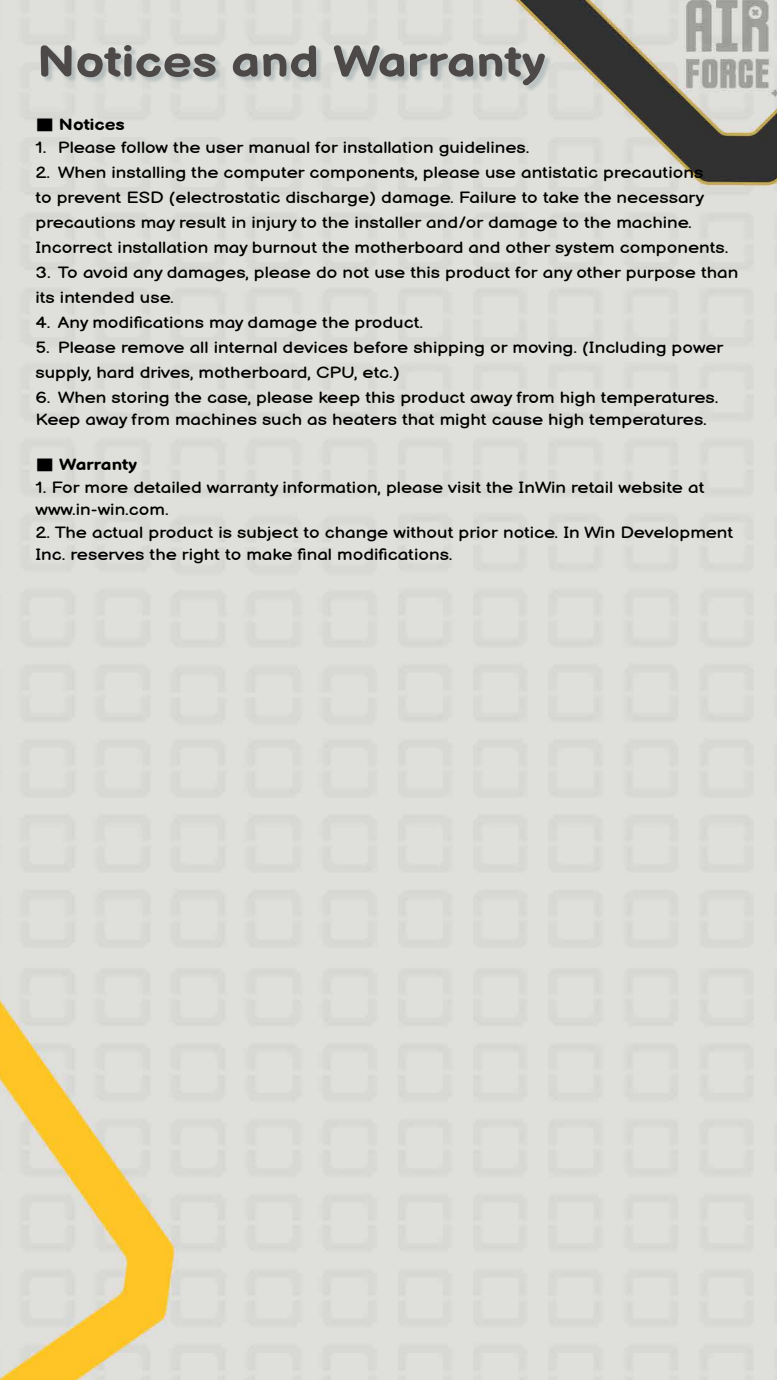
<style>
.page{position:relative;width:777px;height:1380px;background:#fff}
.page>*{position:absolute;margin:0;border:0;box-sizing:border-box;transform-origin:0 0}
.t1{font:700 43.56px "Balsamiq Sans";color:#4c4948;scale:1.18 1}
.t2{font:15.94px/25px "Balsamiq Sans";color:#000;scale:1.18 1}
.t3{font:700 15.94px "Balsamiq Sans";color:#000;scale:1.18 1}
.s1{font-family:"Taipei Sans TC Beta"}
</style>
<div class="page">
<img style="left:0;top:0;width:776px;height:1380px">
<div style="left:42px;top:46px;width:510px;height:47px;background:#627a86;opacity:.3"></div>
<h1 class="t1" style="left:37px;top:24px;width:432px">Notices and Warranty</h1>
<p class="t3" style="left:35px;top:111px;width:77px"><span class="s1">■</span> Notices</p>
<p class="t2" style="left:35px;top:134px;width:420px">1. Please follow the user manual for installation guidelines.</p>
<p class="t2" style="left:35px;top:159px;width:588px">2. When installing the computer components, please use antistatic precautions<br>to prevent ESD (electrostatic discharge) damage. Failure to take the necessary precautions may result in injury to the installer and/or damage to the machine.<br>Incorrect installation may burnout the motherboard and other system components.</p>
<p class="t2" style="left:35px;top:259px;width:597px">3. To avoid any damages, please do not use this product for any other purpose than its intended use.</p>
<p class="t2" style="left:35px;top:309px;width:330px">4. Any modifications may damage the product.</p>
<p class="t2" style="left:35px;top:334px;width:584px">5. Please remove all internal devices before shipping or moving. (Including power supply, hard drives, motherboard, CPU, etc.)</p>
<p class="t2" style="left:35px;top:385px;width:580px;line-height:22.5px">6. When storing the case, please keep this product away from high temperatures.<br>Keep away from machines such as heaters that might cause high temperatures.</p>
<p class="t3" style="left:35px;top:451px;width:88px"><span class="s1">■</span> Warranty</p>
<p class="t2" style="left:35px;top:475px;width:568px;line-height:22.5px">1. For more detailed warranty information, please visit the InWin retail website at www.in-win.com.</p>
<p class="t2" style="left:35px;top:520px;width:592px;line-height:22.5px">2. The actual product is subject to change without prior notice. In Win Development<br>Inc. reserves the right to make final modifications.</p>
</div>
